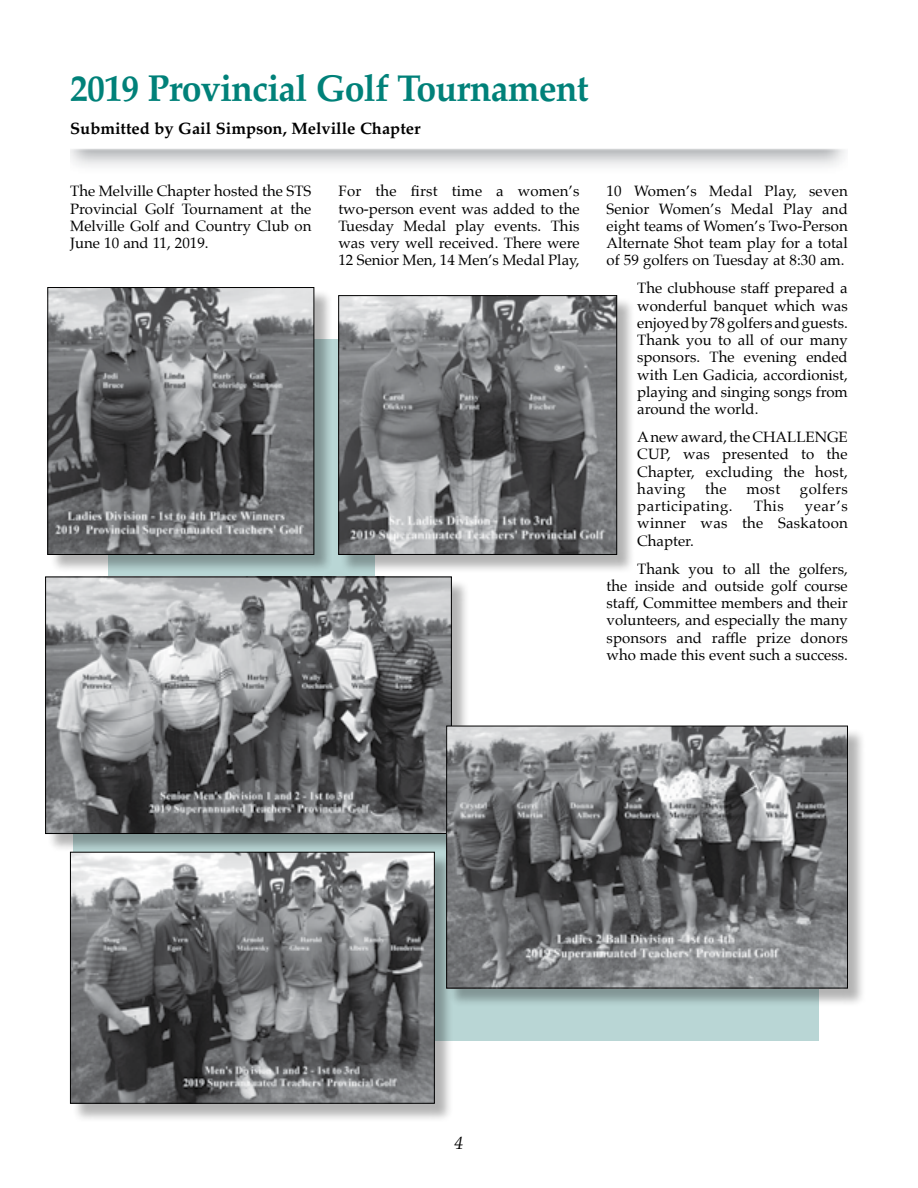
<style>
.page{position:relative;width:918px;height:1188px;background:#fff}
.page>*{position:absolute;margin:0;border:0;box-sizing:border-box;transform-origin:0 0}
.t1{font:700 37.5px "Palatino";letter-spacing:-.02em;color:#008179;scale:.95 1}
.t2{font:italic 18px "Palatino";color:#000}
.t3{font:700 16.5px "Palatino";color:#000}
.t4{font:15px/17.2px "Palatino";color:#000;text-align:justify}
.t5{font:15px "Palatino";letter-spacing:.03em;color:#000}
</style>
<div class="page">
<div style="left:74px;top:812px;width:745px;height:229px;background:#b9d6d5"></div>
<div style="left:341px;top:298px;width:294px;height:276px;background:#000;opacity:.3"></div>
<img style="left:340px;top:297px;width:275px;height:256px">
<div style="left:338px;top:295px;width:279px;height:260px;border:1px solid #000"></div>
<div style="left:50px;top:290px;width:282px;height:283px;background:#000;opacity:.3"></div>
<img style="left:50px;top:289px;width:262px;height:264px">
<div style="left:48px;top:287px;width:266px;height:268px;border:1px solid #000"></div>
<div style="left:48px;top:579px;width:421px;height:273px;background:#000;opacity:.3"></div>
<img style="left:47px;top:579px;width:403px;height:253px">
<div style="left:45px;top:577px;width:407px;height:257px;border:1px solid #000"></div>
<div style="left:73px;top:855px;width:381px;height:267px;background:#000;opacity:.3"></div>
<img style="left:72px;top:854px;width:361px;height:248px">
<div style="left:70px;top:852px;width:365px;height:252px;border:1px solid #000"></div>
<div style="left:449px;top:728px;width:417px;height:279px;background:#000;opacity:.3"></div>
<img style="left:448px;top:728px;width:398px;height:258px">
<div style="left:446px;top:726px;width:402px;height:262px;border:1px solid #000"></div>
<h1 class="t1" style="left:70px;top:56px;width:547px">2019 Provincial Golf Tournament</h1>
<p class="t3" style="left:70px;top:114px;width:352px">Submitted by Gail Simpson, Melville Chapter</p>
<p class="t4" style="left:70px;top:182px;width:243px">The Melville Chapter hosted the STS Provincial Golf Tournament at the Melville Golf and Country Club on June 10 and 11, 2019.</p>
<p class="t4" style="left:338px;top:182px;width:243px">For the first time a women’s two-person event was added to the Tuesday Medal play events. This was very well received. There were 12 Senior Men, 14 Men’s Medal Play,</p>
<p class="t4" style="left:607px;top:182px;width:243px">10 Women’s Medal Play, seven Senior Women’s Medal Play and eight teams of Women’s Two-Person Alternate Shot team play for a total of 59 golfers on Tuesday at 8:30 am.</p>
<p class="t4" style="left:637px;top:280px;width:212px">The clubhouse staff prepared a wonderful banquet which was enjoyed by 78 golfers and guests.<br>Thank you to all of our many sponsors. The evening ended with Len Gadicia, accordionist, playing and singing songs from around the world.</p>
<p class="t4" style="left:637px;top:428px;width:212px">A new award, the CHALLENGE CUP, was presented to the Chapter, excluding the host, having</p>
<p class="t4" style="left:705px;top:480px;width:23px">the</p>
<p class="t4" style="left:746px;top:480px;width:35px">most</p>
<p class="t5" style="left:800px;top:476px;width:49px">golfers</p>
<p class="t5" style="left:637px;top:494px;width:97px">participating.</p>
<p class="t4" style="left:754px;top:497px;width:32px">This</p>
<p class="t4" style="left:637px;top:497px;width:212px;text-indent:168px">year’s winner was the Saskatoon Chapter.</p>
<p class="t4" style="left:607px;top:560px;width:243px;text-indent:31px">Thank you to all the golfers, the inside and outside golf course staff, Committee members and their volunteers, and especially the many sponsors and raffle prize donors who made this event such a success.</p>
<p class="t2" style="left:454px;top:1128px;width:10px">4</p>
</div>
